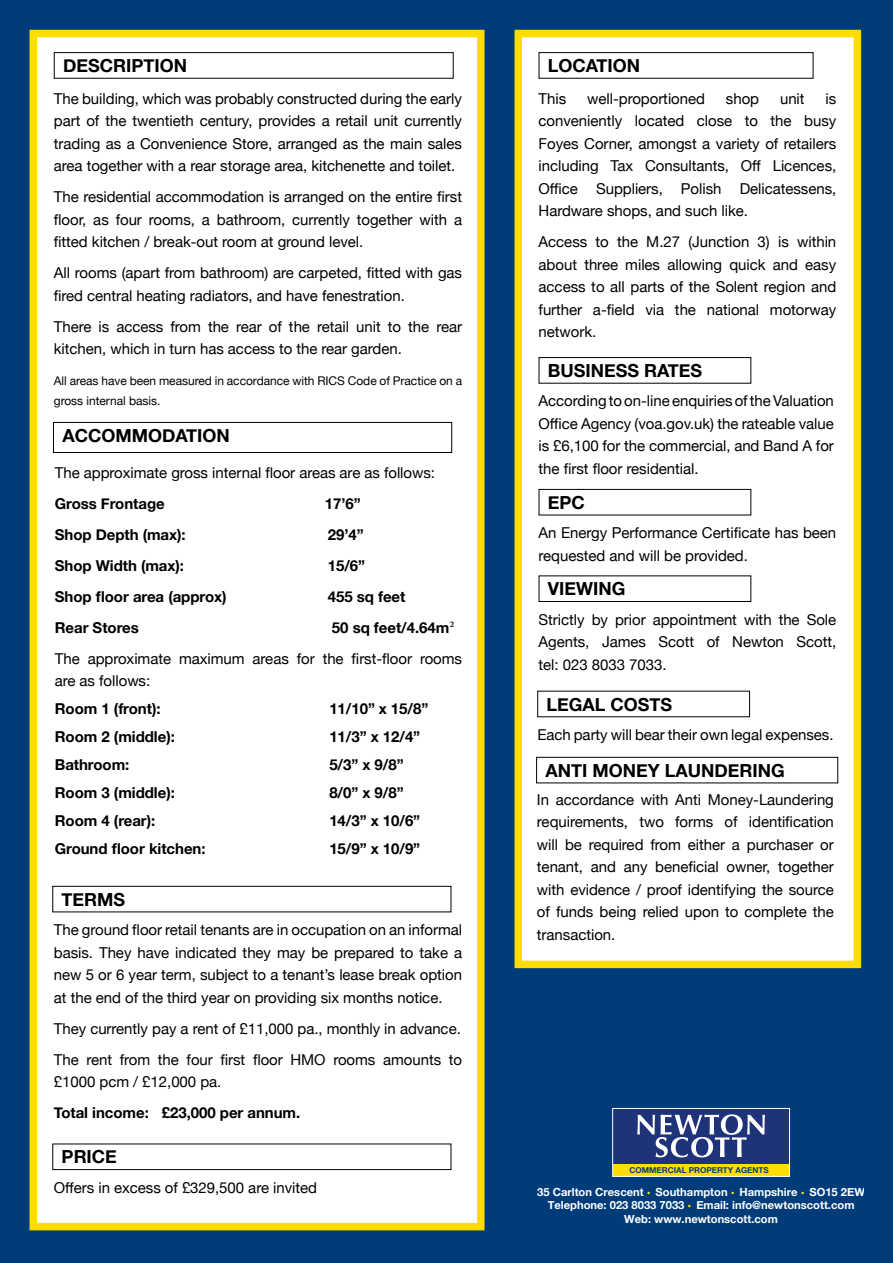
<style>
.page{position:relative;width:893px;height:1263px;background:#003b7a}
.page>*{position:absolute;margin:0;border:0;box-sizing:border-box;transform-origin:0 0}
.t1{font:700 18px "Helvetica Neue";color:#000}
.t2{font:15px/22.5px "Helvetica Neue";letter-spacing:-.005em;color:#000;text-align:justify}
.t3{font:700 15px "Helvetica Neue";letter-spacing:-.005em;color:#000}
.t4{font:12px/19.5px "Helvetica Neue";letter-spacing:-.005em;color:#000}
.t5{font:700 11.25px/13.5px "Helvetica Neue";color:#fff;text-align:center}
.t6{font:700 8.1px "Helvetica Neue";color:#003e7e}
.s1{font-weight:700}
.s2{font-family:"Minion Pro"}
.s3{color:#ffdf1c}
</style>
<div class="page">
<div style="left:30px;top:30px;width:455px;height:1200px;background:#fff;border:8px solid #fd0"></div>
<div style="left:514px;top:30px;width:347px;height:938px;background:#fff;border:8px solid #fd0"></div>
<div style="left:53px;top:422px;width:399px;height:31px;border:1px solid #000"></div>
<div style="left:52px;top:886px;width:399px;height:26px;border:1px solid #000"></div>
<div style="left:52px;top:1143px;width:399px;height:27px;border:1px solid #000"></div>
<div style="left:613px;top:1108px;width:176px;height:68px;background:#1e3379"></div>
<div style="left:613px;top:1164px;width:176px;height:12px;background:#fd0"></div>
<svg style="left:637px;top:1114px;width:128px;height:43px"></svg>
<div style="left:612px;top:1108px;width:178px;height:69px;border:1px solid #fff"></div>
<div style="left:54px;top:52px;width:400px;height:27px;border:1px solid #000"></div>
<div style="left:539px;top:52px;width:274px;height:27px;border:1px solid #000"></div>
<div style="left:539px;top:489px;width:212px;height:26px;border:1px solid #000"></div>
<div style="left:539px;top:357px;width:212px;height:27px;border:1px solid #000"></div>
<div style="left:539px;top:575px;width:212px;height:27px;border:1px solid #000"></div>
<div style="left:536px;top:757px;width:302px;height:26px;border:1px solid #000"></div>
<p class="t1" style="left:63px;top:52px;width:125px">DESCRIPTION</p>
<p class="t1" style="left:548px;top:52px;width:94px">LOCATION</p>
<p class="t2" style="left:54px;top:88px;width:410px">The building, which was probably constructed during the early part of the twentieth century, provides a retail unit currently trading as a Convenience Store, arranged as the main sales area together with a rear storage area, kitchenette and toilet.</p>
<p class="t2" style="left:54px;top:186px;width:410px">The residential accommodation is arranged on the entire first floor, as four rooms, a bathroom, currently together with a fitted kitchen / break-out room at ground level.</p>
<p class="t2" style="left:54px;top:262px;width:410px">All rooms (apart from bathroom) are carpeted, fitted with gas fired central heating radiators, and have fenestration.</p>
<p class="t2" style="left:54px;top:316px;width:410px">There is access from the rear of the retail unit to the rear kitchen, which in turn has access to the rear garden.</p>
<p class="t4" style="left:54px;top:372px;width:410px">All areas have been measured in accordance with RICS Code of Practice on a gross internal basis.</p>
<p class="t1" style="left:62px;top:421px;width:169px">ACCOMMODATION</p>
<p class="t2" style="left:55px;top:462px;width:382px">The approximate gross internal floor areas are as follows:</p>
<p class="t3" style="left:55px;top:492px;width:111px">Gross Frontage</p>
<p class="t3" style="left:325px;top:492px;width:37px">17’6”</p>
<p class="t3" style="left:55px;top:523px;width:132px">Shop Depth (max):</p>
<p class="t3" style="left:328px;top:523px;width:37px">29’4”</p>
<p class="t3" style="left:55px;top:554px;width:131px">Shop Width (max):</p>
<p class="t3" style="left:328px;top:554px;width:39px">15/6”</p>
<p class="t3" style="left:55px;top:585px;width:173px">Shop floor area (approx)</p>
<p class="t3" style="left:328px;top:585px;width:79px">455 sq feet</p>
<p class="t3" style="left:55px;top:616px;width:86px">Rear Stores</p>
<p class="t2" style="left:55px;top:613px;width:409px;line-height:31px;text-indent:277px"><span class="s1">50 sq feet/4.64m</span><span class="s2">2<br></span>The approximate maximum areas for the first-floor rooms</p>
<p class="t2" style="left:55px;top:671px;width:97px">are as follows:</p>
<p class="t3" style="left:55px;top:697px;width:107px">Room 1 (front):</p>
<p class="t3" style="left:329px;top:697px;width:100px">11/10” x 15/8”</p>
<p class="t3" style="left:55px;top:725px;width:122px">Room 2 (middle):</p>
<p class="t3" style="left:329px;top:725px;width:92px">11/3” x 12/4”</p>
<p class="t3" style="left:55px;top:753px;width:76px">Bathroom:</p>
<p class="t3" style="left:329px;top:753px;width:76px">5/3” x 9/8”</p>
<p class="t3" style="left:55px;top:781px;width:122px">Room 3 (middle):</p>
<p class="t3" style="left:329px;top:781px;width:76px">8/0” x 9/8”</p>
<p class="t3" style="left:55px;top:809px;width:102px">Room 4 (rear):</p>
<p class="t3" style="left:329px;top:809px;width:92px">14/3” x 10/6”</p>
<p class="t3" style="left:55px;top:837px;width:152px">Ground floor kitchen:</p>
<p class="t3" style="left:329px;top:837px;width:92px">15/9” x 10/9”</p>
<p class="t1" style="left:62px;top:885px;width:65px">TERMS</p>
<p class="t2" style="left:54px;top:919px;width:410px">The ground floor retail tenants are in occupation on an informal basis. They have indicated they may be prepared to take a new 5 or 6 year term, subject to a tenant’s lease break option at the end of the third year on providing six months notice.</p>
<p class="t2" style="left:54px;top:1013px;width:410px;line-height:31px">They currently pay a rent of £11,000 pa., monthly in advance.<br>The rent from the four first floor HMO rooms amounts to</p>
<p class="t2" style="left:54px;top:1071px;width:169px">£1000 pcm / £12,000 pa.</p>
<p class="t3" style="left:54px;top:1101px;width:248px">Total income: £23,000 per annum.</p>
<p class="t1" style="left:62px;top:1143px;width:57px">PRICE</p>
<p class="t2" style="left:54px;top:1177px;width:265px">Offers in excess of £329,500 are invited</p>
<p class="t2" style="left:539px;top:88px;width:299px;text-indent:287px">is conveniently located close to the busy Foyes Corner, amongst a variety of retailers including Tax Consultants, Off Licences, Office Suppliers, Polish Delicatessens, Hardware shops, and such like.</p>
<p class="t2" style="left:539px;top:231px;width:299px">Access to the M.27 (Junction 3) is within about three miles allowing quick and easy access to all parts of the Solent region and further a-field via the national motorway network.</p>
<p class="t2" style="left:539px;top:88px;width:29px">This</p>
<p class="t2" style="left:587px;top:88px;width:119px">well-proportioned</p>
<p class="t2" style="left:726px;top:88px;width:35px">shop</p>
<p class="t2" style="left:780px;top:88px;width:26px">unit</p>
<p class="t1" style="left:548px;top:357px;width:156px">BUSINESS RATES</p>
<p class="t2" style="left:539px;top:391px;width:297px">According to on-line enquiries of the Valuation Office Agency (voa.gov.uk) the rateable value is £6,100 for the commercial, and Band A for the first floor residential.</p>
<p class="t1" style="left:548px;top:488px;width:39px">EPC</p>
<p class="t2" style="left:539px;top:522px;width:299px">An Energy Performance Certificate has been requested and will be provided.</p>
<p class="t1" style="left:548px;top:575px;width:79px">VIEWING</p>
<p class="t2" style="left:539px;top:609px;width:299px">Strictly by prior appointment with the Sole Agents, James Scott of Newton Scott, tel: 023 8033 7033.</p>
<p class="t1" style="left:547px;top:690px;width:127px">LEGAL COSTS</p>
<p class="t2" style="left:537px;top:724px;width:298px">Each party will bear their own legal expenses.</p>
<p class="t1" style="left:545px;top:756px;width:241px">ANTI MONEY LAUNDERING</p>
<p class="t2" style="left:537px;top:789px;width:298px">In accordance with Anti Money-Laundering requirements, two forms of identification will be required from either a purchaser or tenant, and any beneficial owner, together with evidence / proof identifying the source of funds being relied upon to complete the transaction.</p>
<p class="t6" style="left:629px;top:1163px;width:141px">COMMERCIAL PROPERTY AGENTS</p>
<p class="t5" style="left:537px;top:1185px;width:329px">35 Carlton Crescent <span class="s3">•</span> Southampton <span class="s3">•</span> Hampshire <span class="s3">•</span> SO15 2EW<br>Telephone: 023 8033 7033 <span class="s3">•</span> Email: info@newtonscott.com<br>Web: www.newtonscott.com</p>
</div>
